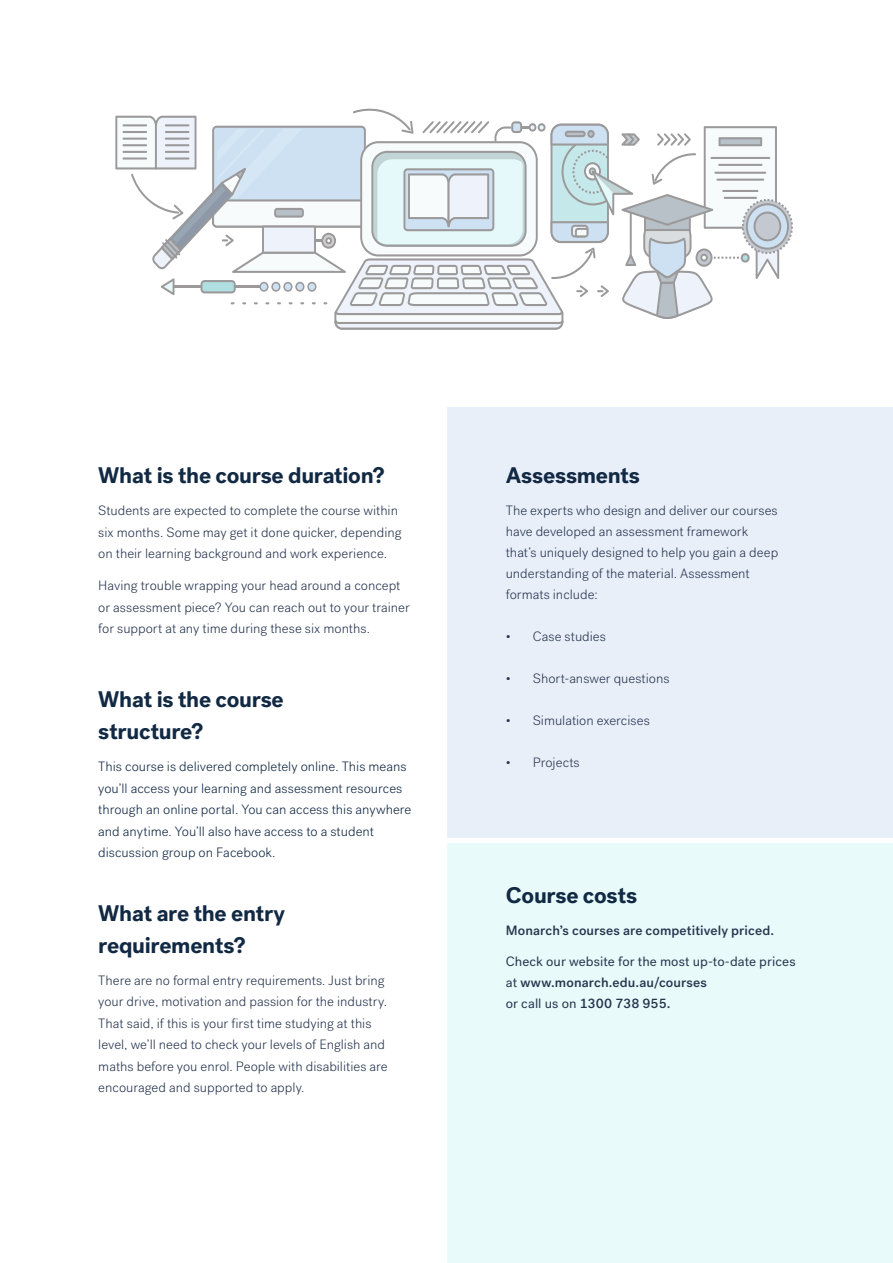
<style>
.page{position:relative;width:893px;height:1263px;background:#fff}
.page>*{position:absolute;margin:0;border:0;box-sizing:border-box;transform-origin:0 0}
.Body{font:700 22.5px/32px "Post Grotesk";letter-spacing:-.015em;color:#122944}
.Headings{font:700 22.5px/32px "Post Grotesk";letter-spacing:-.015em;color:#122944}
.Body-2{font:300 13.5px/21.5px "Post Grotesk";color:#27364f}
.Body-3{font:300 13.5px/21.5px "Post Grotesk";color:#122944}
.Body-4{font:13.5px/21px "Post Grotesk";letter-spacing:.005em;color:#27364f}
.Body-5{font:500 13.5px "Post Grotesk";letter-spacing:.01em;color:#27364f}
.s1{font-weight:500}
</style>
<div class="page">
<div style="left:447px;top:407px;width:445px;height:430px;background:#e9eff9"></div>
<div style="left:447px;top:843px;width:445px;height:420px;background:#e8fbfa"></div>
<svg style="left:115px;top:108px;width:678px;height:222px"></svg>
<div style="left:309px;top:283px;width:6px;height:7px;background:#cde1f3;border-radius:50%"></div>
<p class="Body" style="left:98px;top:459px;width:288px">What is the course duration?</p>
<p class="Body-2" style="left:98px;top:500px;width:305px">Students are expected to complete the course within six months. Some may get it done quicker, depending on their learning background and work experience.</p>
<p class="Body-2" style="left:98px;top:575px;width:313px">Having trouble wrapping your head around a concept or assessment piece? You can reach out to your trainer for support at any time during these six months.</p>
<p class="Headings" style="left:98px;top:683px;width:187px">What is the course structure?</p>
<p class="Body-3" style="left:98px;top:756px;width:314px">This course is delivered completely online. This means you’ll access your learning and assessment resources through an online portal. You can access this anywhere and anytime. You’ll also have access to a student discussion group on Facebook.</p>
<p class="Body" style="left:98px;top:897px;width:188px">What are the entry requirements?</p>
<p class="Body-2" style="left:98px;top:969px;width:291px">There are no formal entry requirements. Just bring your drive, motivation and passion for the industry.<br>That said, if this is your first time studying at this level, we’ll need to check your levels of English and maths before you enrol. People with disabilities are encouraged and supported to apply.</p>
<p class="Body" style="left:506px;top:459px;width:136px">Assessments</p>
<p class="Body-2" style="left:506px;top:500px;width:274px;line-height:21px">The experts who design and deliver our courses have developed an assessment framework that’s uniquely designed to help you gain a deep understanding of the material. Assessment formats include:</p>
<p class="Body-2" style="left:506px;top:625px;width:102px">• Case studies</p>
<p class="Body-2" style="left:506px;top:667px;width:165px">• Short-answer questions</p>
<p class="Body-2" style="left:506px;top:709px;width:145px">• Simulation exercises</p>
<p class="Body-2" style="left:506px;top:751px;width:75px">• Projects</p>
<p class="Body" style="left:506px;top:879px;width:133px">Course costs</p>
<p class="Body-5" style="left:506px;top:922px;width:270px">Monarch’s courses are competitively priced.</p>
<p class="Body-4" style="left:506px;top:951px;width:291px">Check our website for the most up-to-date prices at <span class="s1">www.monarch.edu.au/courses<br></span>or call us on <span class="s1">1300 738 955.</span></p>
</div>
